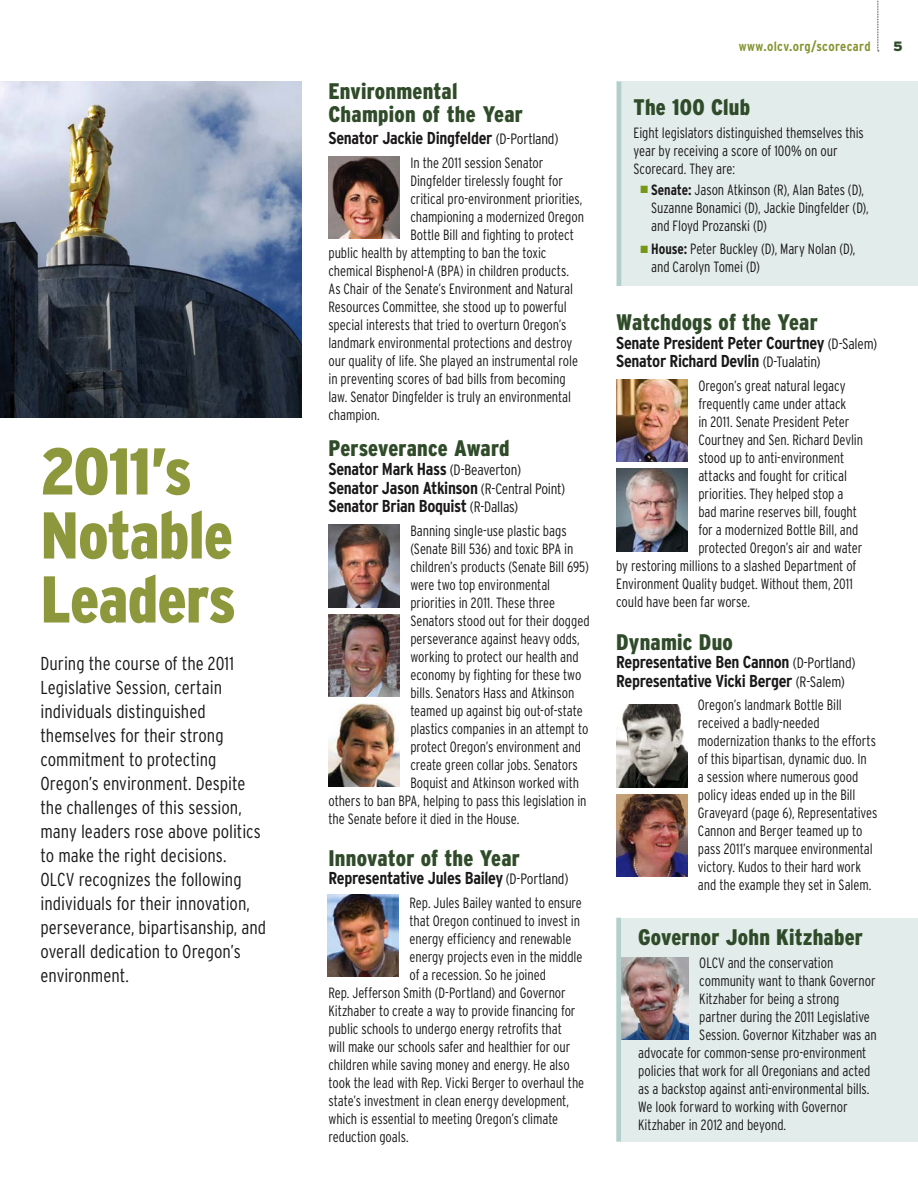
<style>
.page{position:relative;width:918px;height:1188px;background:#fff}
.page>*{position:absolute;margin:0;border:0;box-sizing:border-box;transform-origin:0 0}
.t1{font:900 condensed 66px/64.1px "Interstate";letter-spacing:-.015em;color:#8d983d}
.t2{font:900 condensed 22.5px/22.5px "Interstate";letter-spacing:.01em;color:#2f4b29}
.t3{font:300 condensed 18.75px/24px "Interstate";color:#1a1818}
.t4{font:700 condensed 17.25px/18.8px "Interstate";letter-spacing:-.02em;color:#1a1818}
.t5{font:300 condensed 14.85px/18px "Interstate";letter-spacing:-.005em;color:#1a1818;scale:.95 1}
.t6{font:700 condensed 13.5px "Interstate";letter-spacing:.025em;color:#869331}
.t7{font:900 13.5px "Interstate";color:#2f4b29}
.s1{font-weight:300;font-size:15px}
.s2{color:#779615}
.s3{font-weight:700}
</style>
<div class="page">
<svg style="left:878px;top:0;width:1px;height:52px"></svg>
<div style="left:616px;top:81px;width:302px;height:205px;background:#e2ecea"></div>
<hr style="left:617px;top:82px;width:4px;height:204px;background:#b3cfcb">
<img style="left:329px;top:156px;width:71px;height:83px">
<img style="left:617px;top:379px;width:71px;height:83px">
<img style="left:617px;top:469px;width:71px;height:82px">
<img style="left:616px;top:705px;width:71px;height:82px">
<img style="left:616px;top:794px;width:71px;height:83px">
<img style="left:329px;top:525px;width:71px;height:82px">
<img style="left:329px;top:614px;width:71px;height:83px">
<img style="left:329px;top:704px;width:71px;height:82px">
<img style="left:328px;top:894px;width:71px;height:83px">
<img style="left:0;top:81px;width:302px;height:336px">
<div style="left:616px;top:918px;width:302px;height:224px;background:#e2ecea"></div>
<img style="left:621px;top:957px;width:67px;height:83px">
<div style="left:616px;top:918px;width:5px;height:223px;background:#b3cfcb"></div>
<h1 class="t1" style="left:40px;top:439px;width:197px">2011’s<br>Notable<br>Leaders</h1>
<p class="t3" style="left:40px;top:651px;width:227px">During the course of the 2011<br>Legislative Session, certain individuals distinguished themselves for their strong commitment to protecting<br>Oregon’s environment. Despite the challenges of this session, many leaders rose above politics to make the right decisions.<br>OLCV recognizes the following individuals for their innovation, perseverance, bipartisanship, and overall dedication to Oregon’s environment.</p>
<h2 class="t2" style="left:328px;top:80px;width:196px">Environmental<br>Champion of the Year</h2>
<p class="t4" style="left:328px;top:129px;width:231px">Senator Jackie Dingfelder <span class="s1">(D-Portland)</span></p>
<p class="t5" style="left:410px;top:153px;width:142px">In the 2011 session Senator</p>
<p class="t5" style="left:410px;top:171px;width:162px">Dingfelder tirelessly fought for</p>
<p class="t5" style="left:410px;top:189px;width:183px">critical pro-environment priorities,</p>
<p class="t5" style="left:410px;top:207px;width:184px">championing a modernized Oregon</p>
<p class="t5" style="left:410px;top:225px;width:174px">Bottle Bill and fighting to protect</p>
<p class="t5" style="left:329px;top:243px;width:231px">public health by attempting to ban the toxic</p>
<p class="t5" style="left:329px;top:261px;width:255px">chemical Bisphenol-A (BPA) in children products.</p>
<p class="t5" style="left:329px;top:279px;width:259px">As Chair of the Senate’s Environment and Natural</p>
<p class="t5" style="left:329px;top:297px;width:252px">Resources Committee, she stood up to powerful</p>
<p class="t5" style="left:329px;top:315px;width:252px">special interests that tried to overturn Oregon’s</p>
<p class="t5" style="left:329px;top:333px;width:258px">landmark environmental protections and destroy</p>
<p class="t5" style="left:329px;top:351px;width:264px">our quality of life. She played an instrumental role</p>
<p class="t5" style="left:329px;top:369px;width:251px">in preventing scores of bad bills from becoming</p>
<p class="t5" style="left:329px;top:387px;width:257px">law. Senator Dingfelder is truly an environmental</p>
<p class="t5" style="left:329px;top:405px;width:55px">champion.</p>
<h2 class="t2" style="left:328px;top:437px;width:183px">Perseverance Award</h2>
<p class="t4" style="left:328px;top:459px;width:238px">Senator Mark Hass <span class="s1">(D-Beaverton)<br></span>Senator Jason Atkinson <span class="s1">(R-Central Point)<br></span>Senator Brian Boquist <span class="s1">(R-Dallas)</span></p>
<p class="t5" style="left:410px;top:521px;width:166px">Banning single-use plastic bags</p>
<p class="t5" style="left:410px;top:539px;width:173px">(Senate Bill 536) and toxic BPA in</p>
<p class="t5" style="left:410px;top:557px;width:190px">children’s products (Senate Bill 695)</p>
<p class="t5" style="left:410px;top:575px;width:149px">were two top environmental</p>
<p class="t5" style="left:410px;top:593px;width:154px">priorities in 2011. These three</p>
<p class="t5" style="left:410px;top:611px;width:190px">Senators stood out for their dogged</p>
<p class="t5" style="left:410px;top:629px;width:180px">perseverance against heavy odds,</p>
<p class="t5" style="left:410px;top:647px;width:179px">working to protect our health and</p>
<p class="t5" style="left:410px;top:665px;width:182px">economy by fighting for these two</p>
<p class="t5" style="left:410px;top:683px;width:174px">bills. Senators Hass and Atkinson</p>
<p class="t5" style="left:410px;top:701px;width:183px">teamed up against big out-of-state</p>
<p class="t5" style="left:410px;top:719px;width:189px">plastics companies in an attempt to</p>
<p class="t5" style="left:410px;top:737px;width:181px">protect Oregon’s environment and</p>
<p class="t5" style="left:410px;top:755px;width:178px">create green collar jobs. Senators</p>
<p class="t5" style="left:410px;top:773px;width:179px">Boquist and Atkinson worked with</p>
<p class="t5" style="left:329px;top:791px;width:273px">others to ban BPA, helping to pass this legislation in</p>
<p class="t5" style="left:329px;top:809px;width:202px">the Senate before it died in the House.</p>
<h2 class="t2" style="left:328px;top:846px;width:193px">Innovator of the Year</h2>
<p class="t4" style="left:328px;top:869px;width:241px">Representative Jules Bailey <span class="s1">(D-Portland)</span></p>
<p class="t5" style="left:410px;top:893px;width:183px">Rep. Jules Bailey wanted to ensure</p>
<p class="t5" style="left:410px;top:911px;width:181px">that Oregon continued to invest in</p>
<p class="t5" style="left:410px;top:929px;width:172px">energy efficiency and renewable</p>
<p class="t5" style="left:410px;top:947px;width:183px">energy projects even in the middle</p>
<p class="t5" style="left:410px;top:965px;width:145px">of a recession. So he joined</p>
<p class="t5" style="left:329px;top:983px;width:251px">Rep. Jefferson Smith (D-Portland) and Governor</p>
<p class="t5" style="left:329px;top:1001px;width:262px">Kitzhaber to create a way to provide financing for</p>
<p class="t5" style="left:329px;top:1019px;width:247px">public schools to undergo energy retrofits that</p>
<p class="t5" style="left:329px;top:1037px;width:256px">will make our schools safer and healthier for our</p>
<p class="t5" style="left:329px;top:1055px;width:255px">children while saving money and energy. He also</p>
<p class="t5" style="left:329px;top:1073px;width:271px">took the lead with Rep. Vicki Berger to overhaul the</p>
<p class="t5" style="left:329px;top:1091px;width:255px">state’s investment in clean energy development,</p>
<p class="t5" style="left:329px;top:1109px;width:243px">which is essential to meeting Oregon’s climate</p>
<p class="t5" style="left:329px;top:1127px;width:86px">reduction goals.</p>
<p class="t6" style="left:739px;top:39px;width:134px">www.olcv.org/scorecard</p>
<p class="t7" style="left:893px;top:39px;width:11px">5</p>
<h2 class="t2" style="left:634px;top:95px;width:118px">The 100 Club</h2>
<p class="t5" style="left:634px;top:124px;width:244px">Eight legislators distinguished themselves this year by receiving a score of 100% on our<br>Scorecard. They are:</p>
<p class="t5" style="left:651px;top:180px;width:231px;text-indent:-11px"><span class="s2">■</span> <span class="s3">Senate:</span> Jason Atkinson (R), Alan Bates (D),<br>Suzanne Bonamici (D), Jackie Dingfelder (D), and Floyd Prozanski (D)</p>
<p class="t5" style="left:651px;top:240px;width:217px;text-indent:-11px"><span class="s2">■</span> <span class="s3">House:</span> Peter Buckley (D), Mary Nolan (D), and Carolyn Tomei (D)</p>
<h2 class="t2" style="left:616px;top:311px;width:203px">Watchdogs of the Year</h2>
<p class="t4" style="left:616px;top:333px;width:263px">Senate President Peter Courtney <span class="s1">(D-Salem)<br></span>Senator Richard Devlin <span class="s1">(D-Tualatin)</span></p>
<p class="t5" style="left:698px;top:376px;width:156px">Oregon’s great natural legacy</p>
<p class="t5" style="left:698px;top:394px;width:157px">frequently came under attack</p>
<p class="t5" style="left:698px;top:412px;width:160px">in 2011. Senate President Peter</p>
<p class="t5" style="left:698px;top:430px;width:175px">Courtney and Sen. Richard Devlin</p>
<p class="t5" style="left:698px;top:448px;width:155px">stood up to anti-environment</p>
<p class="t5" style="left:698px;top:466px;width:158px">attacks and fought for critical</p>
<p class="t5" style="left:698px;top:484px;width:154px">priorities. They helped stop a</p>
<p class="t5" style="left:698px;top:502px;width:168px">bad marine reserves bill, fought</p>
<p class="t5" style="left:698px;top:520px;width:170px">for a modernized Bottle Bill, and</p>
<p class="t5" style="left:698px;top:538px;width:174px">protected Oregon’s air and water</p>
<p class="t5" style="left:616px;top:556px;width:254px">by restoring millions to a slashed Department of</p>
<p class="t5" style="left:616px;top:574px;width:251px">Environment Quality budget. Without them, 2011</p>
<p class="t5" style="left:616px;top:592px;width:142px">could have been far worse.</p>
<h2 class="t2" style="left:616px;top:630px;width:118px">Dynamic Duo</h2>
<p class="t4" style="left:616px;top:653px;width:241px">Representative Ben Cannon <span class="s1">(D-Portland)<br></span>Representative Vicki Berger <span class="s1">(R-Salem)</span></p>
<p class="t5" style="left:698px;top:696px;width:191px">Oregon’s landmark Bottle Bill received a badly-needed modernization thanks to the efforts of this bipartisan, dynamic duo. In<br>a session where numerous good policy ideas ended up in the Bill<br>Graveyard (page 6), Representatives<br>Cannon and Berger teamed up to pass 2011’s marquee environmental victory. Kudos to their hard work and the example they set in Salem.</p>
<h2 class="t2" style="left:638px;top:925px;width:226px">Governor John Kitzhaber</h2>
<p class="t5" style="left:699px;top:954px;width:143px">OLCV and the conservation</p>
<p class="t5" style="left:699px;top:972px;width:187px">community want to thank Governor</p>
<p class="t5" style="left:699px;top:990px;width:149px">Kitzhaber for being a strong</p>
<p class="t5" style="left:699px;top:1008px;width:181px">partner during the 2011 Legislative</p>
<p class="t5" style="left:699px;top:1026px;width:188px">Session. Governor Kitzhaber was an</p>
<p class="t5" style="left:638px;top:1044px;width:242px">advocate for common-sense pro-environment</p>
<p class="t5" style="left:638px;top:1062px;width:246px">policies that work for all Oregonians and acted</p>
<p class="t5" style="left:638px;top:1080px;width:245px">as a backstop against anti-environmental bills.</p>
<p class="t5" style="left:638px;top:1098px;width:222px">We look forward to working with Governor</p>
<p class="t5" style="left:638px;top:1116px;width:157px">Kitzhaber in 2012 and beyond.</p>
</div>
